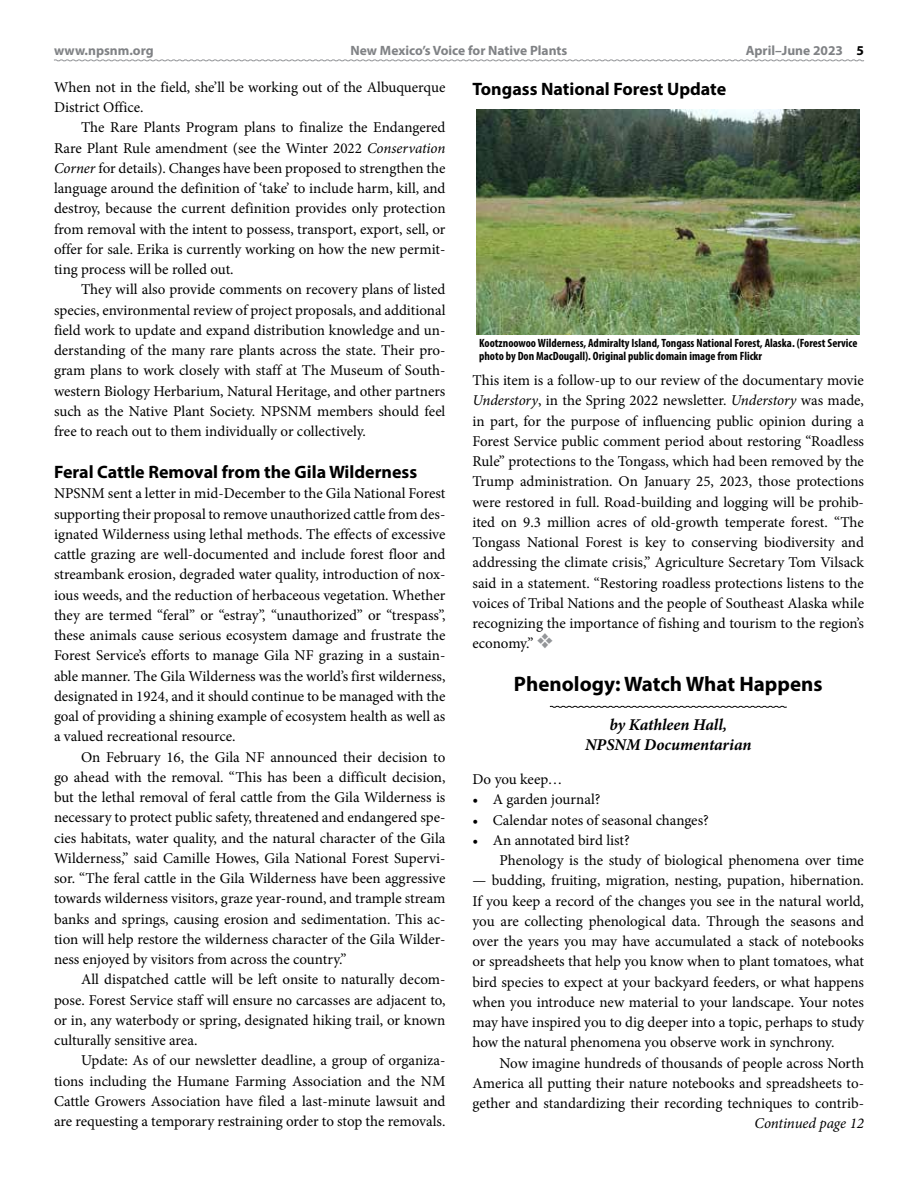
<style>
.page{position:relative;width:918px;height:1188px;background:#fff}
.page>*{position:absolute;margin:0;border:0;box-sizing:border-box;transform-origin:0 0}
.t1{font:700 21px "Myriad Pro";color:#000}
.t2{font:700 18px "Myriad Pro";color:#000}
.t3{font:italic 700 16.5px/19.5px "Minion Pro";letter-spacing:-.005em;color:#000;text-align:center}
.t4{font:15px/20.2px "Minion Pro";letter-spacing:-.005em;color:#000;text-align:justify}
.t5{font:italic 15px "Minion Pro";letter-spacing:-.005em;color:#000}
.t6{font:700 13.5px "Myriad Pro";color:#808285}
.t7{font:700 condensed 12px/13.5px "Myriad Pro";color:#000}
.s1{color:#000}
.s2{font-style:italic}
.s3{color:#939598}
</style>
<div class="page">
<img style="left:477px;top:109px;width:383px;height:226px">
<svg style="left:549px;top:706px;width:238px;height:2px"></svg>
<svg style="left:54px;top:59px;width:810px;height:3px"></svg>
<p class="t6" style="left:54px;top:42px;width:101px">www.npsnm.org</p>
<p class="t6" style="left:351px;top:42px;width:218px">New Mexico’s Voice for Native Plants</p>
<p class="t6" style="left:746px;top:42px;width:120px">April–June 2023 <span class="s1">5</span></p>
<p class="t4" style="left:54px;top:77px;width:393px">When not in the field, she’ll be working out of the Albuquerque<br>District Office.</p>
<p class="t4" style="left:54px;top:118px;width:393px;text-indent:27px">The Rare Plants Program plans to finalize the Endangered Rare Plant Rule amendment (see the Winter 2022 <span class="s2">Conservation Corner</span> for details). Changes have been proposed to strengthen the language around the definition of ‘take’ to include harm, kill, and destroy, because the current definition provides only protection from removal with the intent to possess, transport, export, sell, or offer for sale. Erika is currently working on how the new permit&shy;ting process will be rolled out.</p>
<p class="t4" style="left:54px;top:280px;width:393px;text-indent:27px">They will also provide comments on recovery plans of listed species, environmental review of project proposals, and additional field work to update and expand distribution knowledge and un&shy;derstanding of the many rare plants across the state. Their pro&shy;gram plans to work closely with staff at The Museum of South&shy;western Biology Herbarium, Natural Heritage, and other partners such as the Native Plant Society. NPSNM members should feel free to reach out to them individually or collectively.</p>
<p class="t2" style="left:54px;top:460px;width:365px">Feral Cattle Removal from the Gila Wilderness</p>
<p class="t4" style="left:54px;top:484px;width:393px">NPSNM sent a letter in mid-December to the Gila National Forest supporting their proposal to remove unauthorized cattle from des&shy;ignated Wilderness using lethal methods. The effects of excessive cattle grazing are well-documented and include forest floor and streambank erosion, degraded water quality, introduction of nox&shy;ious weeds, and the reduction of herbaceous vegetation. Whether they are termed “feral” or “estray”, “unauthorized” or “trespass”, these animals cause serious ecosystem damage and frustrate the Forest Service’s efforts to manage Gila NF grazing in a sustain&shy;able manner. The Gila Wilderness was the world’s first wilderness, designated in 1924, and it should continue to be managed with the goal of providing a shining example of ecosystem health as well as a valued recreational resource.</p>
<p class="t4" style="left:54px;top:747px;width:393px;text-indent:27px">On February 16, the Gila NF announced their decision to go ahead with the removal. “This has been a difficult decision, but the lethal removal of feral cattle from the Gila Wilderness is necessary to protect public safety, threatened and endangered spe&shy;cies habitats, water quality, and the natural character of the Gila Wilderness,” said Camille Howes, Gila National Forest Supervi&shy;sor. “The feral cattle in the Gila Wilderness have been aggressive towards wilderness visitors, graze year-round, and trample stream banks and springs, causing erosion and sedimentation. This ac&shy;tion will help restore the wilderness character of the Gila Wilder&shy;ness enjoyed by visitors from across the country.”</p>
<p class="t4" style="left:54px;top:970px;width:393px;text-indent:27px">All dispatched cattle will be left onsite to naturally decom&shy;pose. Forest Service staff will ensure no carcasses are adjacent to, or in, any waterbody or spring, designated hiking trail, or known culturally sensitive area.</p>
<p class="t4" style="left:54px;top:1051px;width:393px;text-indent:27px">Update: As of our newsletter deadline, a group of organiza&shy;tions including the Humane Farming Association and the NM Cattle Growers Association have filed a last-minute lawsuit and are requesting a temporary restraining order to stop the removals.</p>
<p class="t2" style="left:472px;top:77px;width:255px">Tongass National Forest Update</p>
<p class="t7" style="left:479px;top:336px;width:380px">Kootznoowoo Wilderness, Admiralty Island, Tongass National Forest, Alaska. (Forest Service photo by Don MacDougall). Original public domain image from Flickr</p>
<p class="t4" style="left:472px;top:370px;width:393px">This item is a follow-up to our review of the documentary movie <span class="s2">Understory</span>, in the Spring 2022 newsletter. <span class="s2">Understory</span> was made, in part, for the purpose of influencing public opinion during a Forest Service public comment period about restoring “Roadless Rule” protections to the Tongass, which had been removed by the Trump administration. On January 25, 2023, those protections were restored in full. Road-building and logging will be prohib&shy;ited on 9.3 million acres of old-growth temperate forest. “The Tongass National Forest is key to conserving biodiversity and addressing the climate crisis,” Agriculture Secretary Tom Vilsack said in a statement. “Restoring roadless protections listens to the voices of Tribal Nations and the people of Southeast Alaska while recognizing the importance of fishing and tourism to the region’s economy.” <span class="s3">❖</span></p>
<h1 class="t1" style="left:514px;top:670px;width:310px">Phenology: Watch What Happens</h1>
<p class="t3" style="left:585px;top:715px;width:168px">by Kathleen Hall,<br>NPSNM Documentarian</p>
<p class="t4" style="left:472px;top:769px;width:91px">Do you keep…</p>
<p class="t4" style="left:472px;top:790px;width:130px">• A garden journal?</p>
<p class="t4" style="left:472px;top:810px;width:238px">• Calendar notes of seasonal changes?</p>
<p class="t4" style="left:500px;top:830px;width:366px;text-indent:-27px">• An annotated bird list?<br>Phenology is the study of biological phenomena over time</p>
<p class="t4" style="left:472px;top:871px;width:393px">— budding, fruiting, migration, nesting, pupation, hibernation.<br>If you keep a record of the changes you see in the natural world, you are collecting phenological data. Through the seasons and over the years you may have accumulated a stack of notebooks or spreadsheets that help you know when to plant tomatoes, what bird species to expect at your backyard feeders, or what happens when you introduce new material to your landscape. Your notes may have inspired you to dig deeper into a topic, perhaps to study how the natural phenomena you observe work in synchrony.</p>
<p class="t4" style="left:472px;top:1053px;width:393px;text-indent:27px">Now imagine hundreds of thousands of people across North America all putting their nature notebooks and spreadsheets to&shy;gether and standardizing their recording techniques to contrib-</p>
<p class="t5" style="left:755px;top:1113px;width:111px">Continued page 12</p>
</div>
